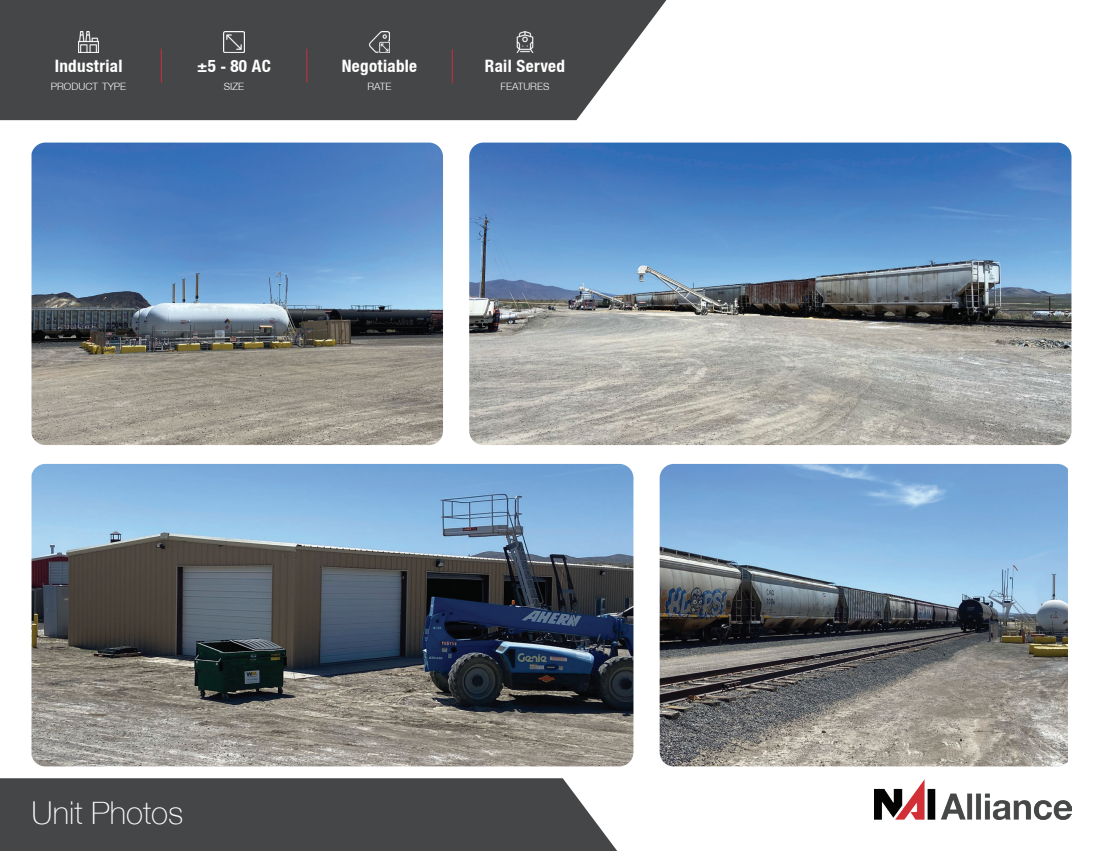
<style>
.page{position:relative;width:1103px;height:851px;background:#fff}
.page>*{position:absolute;margin:0;border:0;box-sizing:border-box;transform-origin:0 0}
.t1{font:100 31.5px "Helvetica Neue LT";color:#fff}
.t2{font:700 condensed 17.15px "Helvetica Neue LT";letter-spacing:.02em;color:#fff}
.t3{font:300 10.15px "Helvetica Neue LT";color:#fff}
</style>
<div class="page">
<img style="left:32px;top:464px;width:601px;height:302px">
<img style="left:469px;top:142px;width:602px;height:303px">
<img style="left:32px;top:142px;width:411px;height:303px">
<img style="left:659px;top:464px;width:409px;height:302px">
<div style="left:0;top:778px;width:617px;height:72px;background:#454647"></div>
<img style="left:874px;top:779px;width:197px;height:40px">
<svg style="left:0;top:0;width:667px;height:120px;background:#525354"></svg>
<hr style="left:306px;top:49px;width:1px;height:34px;background:#d02c40">
<hr style="left:161px;top:49px;width:1px;height:34px;background:#d02c40">
<hr style="left:452px;top:50px;width:1px;height:34px;background:#d02c40">
<img style="left:514px;top:32px;width:21px;height:20px">
<img style="left:369px;top:32px;width:21px;height:20px">
<img style="left:224px;top:32px;width:20px;height:20px">
<img style="left:78px;top:32px;width:21px;height:20px">
<p class="t2" style="left:55px;top:56px;width:69px">Industrial</p>
<p class="t3" style="left:51px;top:80px;width:77px">PRODUCT TYPE</p>
<p class="t2" style="left:197px;top:56px;width:75px">±5 - 80 AC</p>
<p class="t3" style="left:224px;top:80px;width:22px">SIZE</p>
<p class="t2" style="left:342px;top:56px;width:77px">Negotiable</p>
<p class="t3" style="left:367px;top:80px;width:26px">RATE</p>
<p class="t2" style="left:485px;top:56px;width:82px">Rail Served</p>
<p class="t3" style="left:500px;top:80px;width:50px">FEATURES</p>
<h1 class="t1" style="left:32px;top:795px;width:153px">Unit Photos</h1>
</div>
